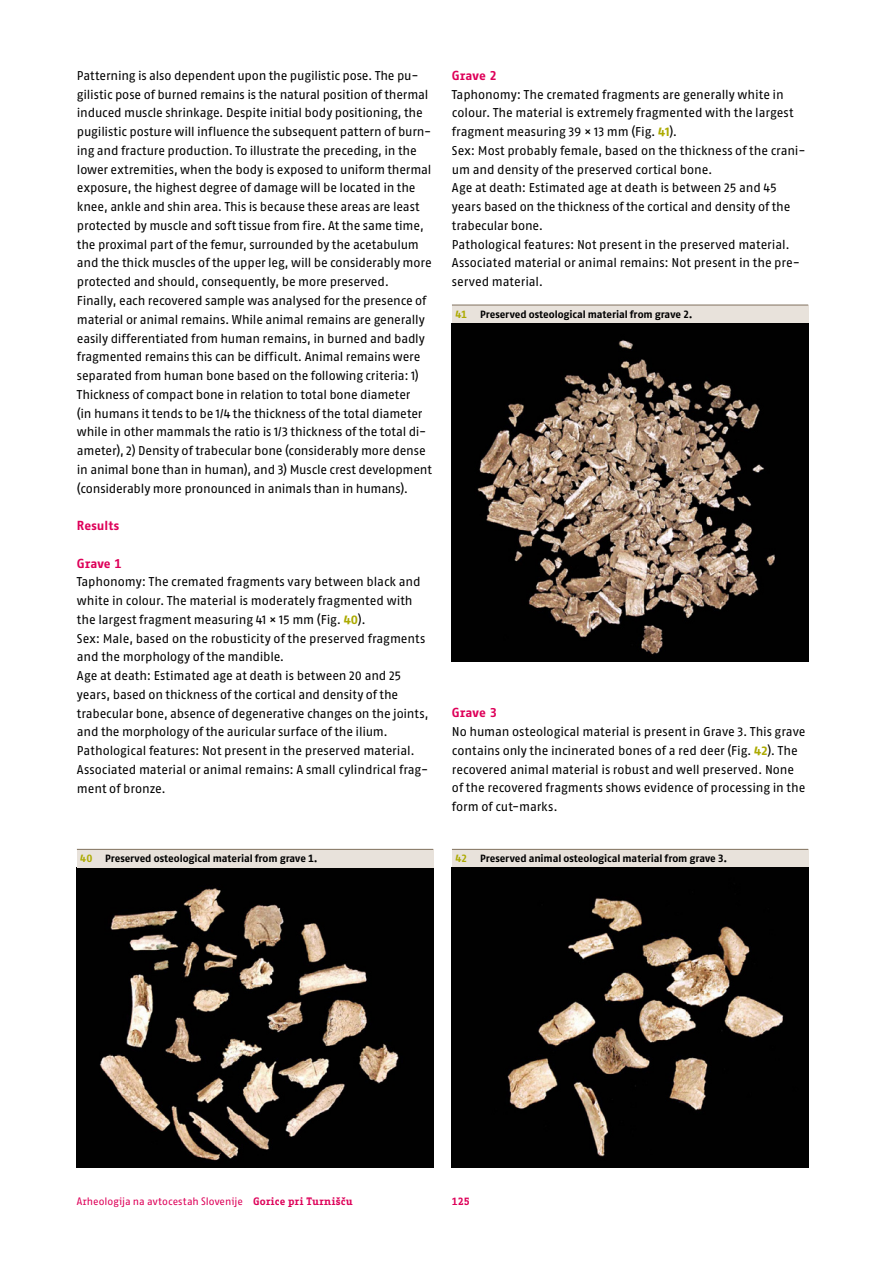
<style>
.page{position:relative;width:893px;height:1263px;background:#fff}
.page>*{position:absolute;margin:0;border:0;box-sizing:border-box;transform-origin:0 0}
.t1{font:12.75px/18.8px "Fago No Regular CE Lf";letter-spacing:-.01em;color:#000}
.t2{font:700 12.75px "Fago Office Sans CE";letter-spacing:.005em;color:#de0059}
.t3{font:10.5px "Fago No Bold CE Tf";letter-spacing:-.005em;color:#000}
.t4{font:10.5px "Fago Office Sans CE";color:#de0059}
.t5{font:700 10.5px "Fago Office Serif CE";color:#de0059}
.s1{font-family:"Fago No Bold CE Lf";color:#acaa00}
.s2{color:#acaa00}
.s3{font-family:"Fago Office Serif CE";font-weight:700}
</style>
<div class="page">
<img style="left:77px;top:868px;width:356px;height:300px">
<div style="left:77px;top:849px;width:356px;height:19px;background:#e8e2db"></div>
<hr style="left:77px;top:849px;width:356px;height:1px;background:#81715e">
<div style="left:452px;top:305px;width:356px;height:19px;background:#e8e2db"></div>
<hr style="left:452px;top:305px;width:356px;height:1px;background:#81715e">
<div style="left:452px;top:849px;width:356px;height:19px;background:#e8e2db"></div>
<hr style="left:452px;top:849px;width:356px;height:1px;background:#81715e">
<img style="left:452px;top:324px;width:356px;height:337px">
<img style="left:452px;top:868px;width:356px;height:300px">
<p class="t1" style="left:77px;top:66px;width:357px">Patterning is also dependent upon the pugilistic pose. The pu&shy;gilistic pose of burned remains is the natural position of thermal induced muscle shrinkage. Despite initial body positioning, the pugilistic posture will influence the subsequent pattern of burn&shy;ing and fracture production. To illustrate the preceding, in the lower extremities, when the body is exposed to uniform thermal exposure, the highest degree of damage will be located in the knee, ankle and shin area. This is because these areas are least protected by muscle and soft tissue from fire. At the same time, the proximal part of the femur, surrounded by the acetabulum and the thick muscles of the upper leg, will be considerably more protected and should, consequently, be more preserved.<br>Finally, each recovered sample was analysed for the presence of material or animal remains. While animal remains are generally easily differentiated from human remains, in burned and badly fragmented remains this can be difficult. Animal remains were separated from human bone based on the following criteria: 1)<br>Thickness of compact bone in relation to total bone diameter<br>(in humans it tends to be 1/4 the thickness of the total diameter while in other mammals the ratio is 1/3 thickness of the total di&shy;ameter), 2) Density of trabecular bone (considerably more dense in animal bone than in human), and 3) Muscle crest development (considerably more pronounced in animals than in humans).</p>
<p class="t2" style="left:77px;top:518px;width:44px">Results</p>
<p class="t2" style="left:77px;top:555px;width:47px">Grave 1</p>
<p class="t1" style="left:77px;top:572px;width:353px">Taphonomy: The cremated fragments vary between black and white in colour. The material is moderately fragmented with the largest fragment measuring 41 × 15 mm (Fig. <span class="s1">40</span>).<br>Sex: Male, based on the robusticity of the preserved fragments and the morphology of the mandible.<br>Age at death: Estimated age at death is between 20 and 25 years, based on thickness of the cortical and density of the trabecular bone, absence of degenerative changes on the joints, and the morphology of the auricular surface of the ilium.<br>Pathological features: Not present in the preserved material.<br>Associated material or animal remains: A small cylindrical frag&shy;ment of bronze.</p>
<p class="t3" style="left:80px;top:852px;width:239px"><span class="s2">40</span> Preserved osteological material from grave 1.</p>
<p class="t2" style="left:452px;top:68px;width:47px">Grave 2</p>
<p class="t1" style="left:452px;top:85px;width:355px">Taphonomy: The cremated fragments are generally white in colour. The material is extremely fragmented with the largest fragment measuring 39 × 13 mm (Fig. <span class="s1">41</span>).<br>Sex: Most probably female, based on the thickness of the crani&shy;um and density of the preserved cortical bone.<br>Age at death: Estimated age at death is between 25 and 45 years based on the thickness of the cortical and density of the trabecular bone.<br>Pathological features: Not present in the preserved material.<br>Associated material or animal remains: Not present in the pre&shy;served material.</p>
<p class="t3" style="left:455px;top:308px;width:239px"><span class="s2">41</span> Preserved osteological material from grave 2.</p>
<p class="t2" style="left:452px;top:705px;width:47px">Grave 3</p>
<p class="t1" style="left:452px;top:722px;width:355px">No human osteological material is present in Grave 3. This grave contains only the incinerated bones of a red deer (Fig. <span class="s1">42</span>). The recovered animal material is robust and well preserved. None of the recovered fragments shows evidence of processing in the form of cut-marks.</p>
<p class="t3" style="left:455px;top:852px;width:273px"><span class="s2">42</span> Preserved animal osteological material from grave 3.</p>
<p class="t4" style="left:77px;top:1195px;width:277px">Arheologija na avtocestah Slovenije <span class="s3">Gorice pri Turnišču</span></p>
<p class="t5" style="left:452px;top:1195px;width:20px">125</p>
</div>
